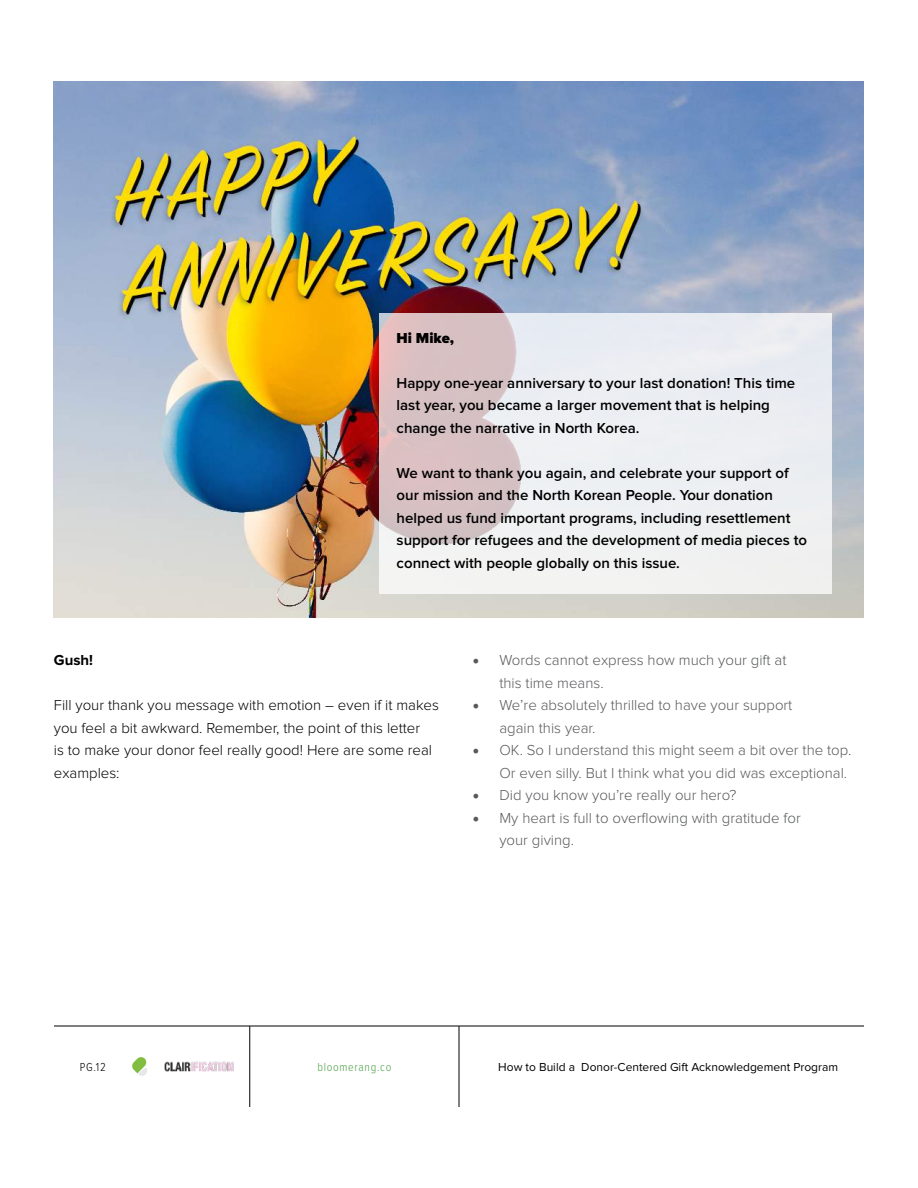
<style>
.page{position:relative;width:918px;height:1188px;background:#fff}
.page>*{position:absolute;margin:0;border:0;box-sizing:border-box;transform-origin:0 0}
.t1{font:600 15px/22.5px "Proxima Nova";color:#000}
.t2{font:300 15px/22.5px "Proxima Nova";color:#58595b}
.t3{font:300 15px/22.5px "Proxima Nova";color:#000}
.t4{font:900 15px "Proxima Nova";color:#000}
.t5{font:700 15px "Proxima Nova";color:#000}
.t6{font:12px "Proxima Nova";color:#000}
.t7{font:300 12px "Proxima Nova Cond";letter-spacing:.06em;color:#4c9e45}
.t8{font:300 12px "Proxima Nova Cond";color:#000}
.s1{font-family:"Minion Pro";font-weight:400;font-size:18px}
</style>
<div class="page">
<img style="left:164px;top:1062px;width:70px;height:9px">
<svg style="left:132px;top:1057px;width:15px;height:19px"></svg>
<hr style="left:54px;top:1026px;width:810px;height:1px;background:#000">
<hr style="left:249px;top:1026px;width:1px;height:81px;background:#000">
<hr style="left:459px;top:1026px;width:1px;height:81px;background:#000">
<img style="left:54px;top:81px;width:810px;height:537px">
<svg style="left:379px;top:313px;width:453px;height:281px;fill:#eceef2"></svg>
<p class="t4" style="left:397px;top:331px;width:59px">Hi Mike,</p>
<p class="t1" style="left:397px;top:372px;width:400px">Happy one-year anniversary to your last donation! This time last year, you became a larger movement that is helping change the narrative in North Korea.</p>
<p class="t1" style="left:397px;top:462px;width:412px">We want to thank you again, and celebrate your support of our mission and the North Korean People. Your donation helped us fund important programs, including resettlement support for refugees and the development of media pieces to connect with people globally on this issue.</p>
<p class="t5" style="left:54px;top:653px;width:41px">Gush!</p>
<p class="t3" style="left:54px;top:695px;width:387px">Fill your thank you message with emotion – even if it makes you feel a bit awkward. Remember, the point of this letter<br>is to make your donor feel really good! Here are some real examples:</p>
<p class="t2" style="left:499px;top:650px;width:289px;text-indent:-27px"><span class="s1">•</span> Words cannot express how much your gift at this time means.</p>
<p class="t2" style="left:499px;top:695px;width:295px;text-indent:-27px"><span class="s1">•</span> We’re absolutely thrilled to have your support again this year.</p>
<p class="t2" style="left:472px;top:740px;width:381px;text-align:right"><span class="s1">•</span> OK. So I understand this might seem a bit over the top.<br>Or even silly. But I think what you did was exceptional.</p>
<p class="t2" style="left:472px;top:785px;width:266px"><span class="s1">•</span> Did you know you’re really our hero?</p>
<p class="t2" style="left:499px;top:807px;width:303px;text-indent:-27px"><span class="s1">•</span> My heart is full to overflowing with gratitude for your giving.</p>
<p class="t8" style="left:80px;top:1062px;width:28px">PG.12</p>
<p class="t7" style="left:317px;top:1062px;width:76px">bloomerang.co</p>
<p class="t6" style="left:498px;top:1062px;width:341px">How to Build a Donor-Centered Gift Acknowledgement Program</p>
</div>
